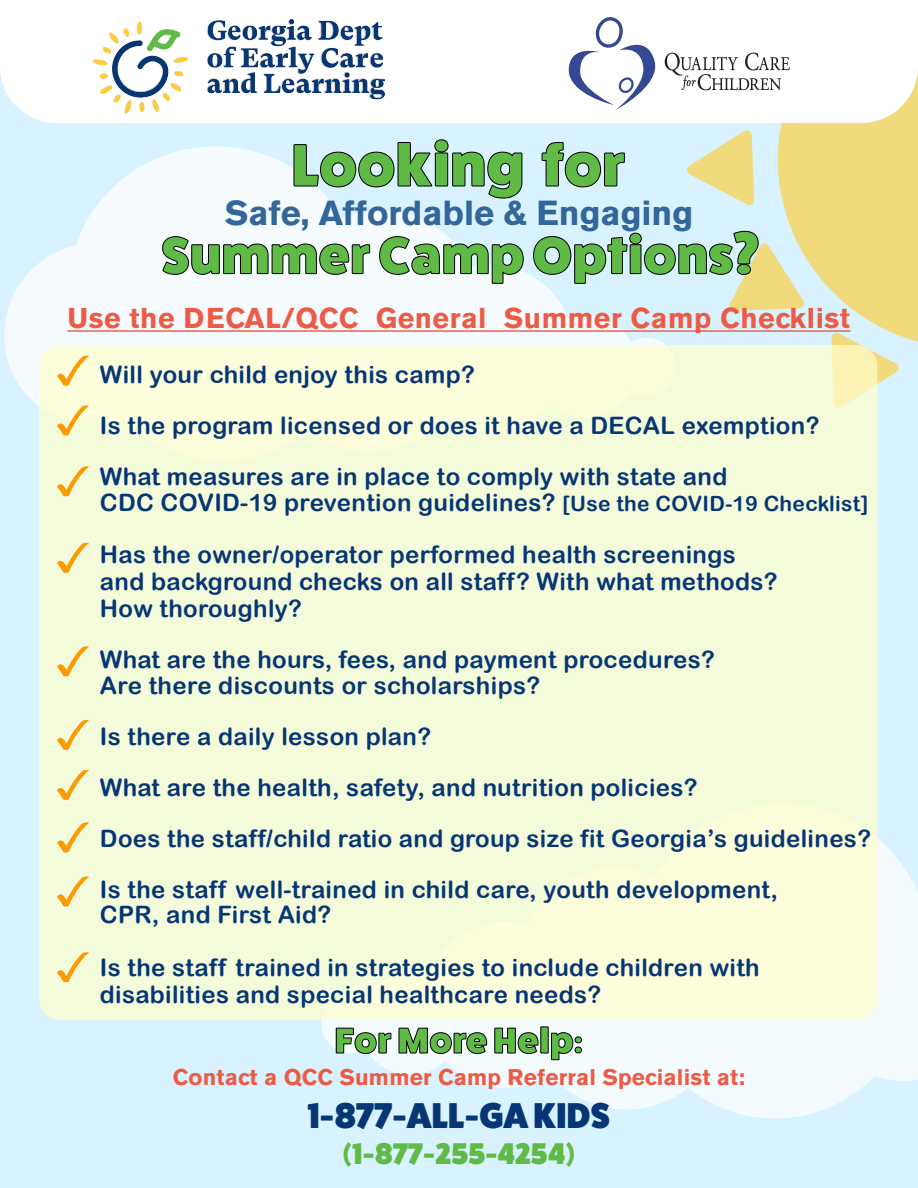
<style>
.page{position:relative;width:918px;height:1188px;background:#d9f2ff}
.page>*{position:absolute;margin:0;border:0;box-sizing:border-box;transform-origin:0 0}
.t1{font:800 60px "Fat Frank";letter-spacing:.01em;color:#60bb46}
.t2{font:800 52.5px "Fat Frank";letter-spacing:.01em;color:#60bb46}
.t3{font:800 36px "Fat Frank";letter-spacing:.01em;color:#073674}
.t4{font:800 36px "Fat Frank";letter-spacing:.02em;color:#60bb46}
.t5{font:700 34.5px "Akzidenz Grotesk BE";color:#369}
.t6{font:800 30px "Fat Frank";letter-spacing:.01em;color:#60bb46}
.t7{font:700 28.5px "Akzidenz Grotesk BE";letter-spacing:.02em;color:#ed5b45}
.t8{font:24px/51px "Arial Rounded MT Bold";letter-spacing:.015em;color:#073674}
.t9{font:700 22.5px "Akzidenz Grotesk BE";letter-spacing:.01em;color:#ed5b45}
.s1{font-size:60px}
.s2{font-size:21px}
</style>
<div class="page">
<svg style="left:4px;top:146px;width:662px;height:259px;fill:#f5fbff"></svg>
<svg style="left:321px;top:803px;width:597px;height:315px;fill:#f4fbff"></svg>
<svg style="left:777px;top:123px;width:141px;height:219px;background:#eddd8e"></svg>
<svg style="left:687px;top:130px;width:67px;height:75px"></svg>
<svg style="left:831px;top:331px;width:69px;height:78px"></svg>
<div style="left:0;top:0;width:918px;height:123px;background:#fff"></div>
<div style="left:39px;top:345px;width:838px;height:675px;background:#f3fbdb;border-radius:22px"></div>
<svg style="left:569px;top:17px;width:226px;height:93px;background:#e7e8ee"></svg>
<img style="left:93px;top:20px;width:291px;height:93px">
<svg style="left:293px;top:139px;width:230px;height:63px"></svg>
<svg style="left:541px;top:142px;width:84px;height:46px"></svg>
<svg style="left:162px;top:236px;width:208px;height:39px;background:#d6dbdf"></svg>
<svg style="left:379px;top:236px;width:145px;height:48px"></svg>
<svg style="left:533px;top:231px;width:273px;height:80px"></svg>
<hr style="left:67px;top:330px;width:784px;height:2px;background:#ed5b45">
<svg style="left:336px;top:1028px;width:55px;height:26px"></svg>
<svg style="left:399px;top:1028px;width:88px;height:26px;background:#c9ced2"></svg>
<svg style="left:494px;top:1028px;width:44px;height:26px"></svg>
<div style="left:541px;top:1027px;width:7px;height:26px;border:1px solid #000"></div>
<svg style="left:551px;top:1032px;width:31px;height:28px"></svg>
<svg style="left:57px;top:356px;width:32px;height:30px"></svg>
<svg style="left:57px;top:405px;width:32px;height:30px"></svg>
<svg style="left:57px;top:466px;width:32px;height:30px"></svg>
<svg style="left:57px;top:543px;width:32px;height:30px"></svg>
<svg style="left:57px;top:646px;width:32px;height:30px"></svg>
<svg style="left:57px;top:720px;width:32px;height:30px"></svg>
<svg style="left:57px;top:770px;width:32px;height:30px"></svg>
<svg style="left:57px;top:822px;width:32px;height:30px"></svg>
<svg style="left:57px;top:876px;width:32px;height:30px"></svg>
<svg style="left:57px;top:952px;width:32px;height:30px"></svg>
<h1 class="t1" style="left:292px;top:132px;width:335px">Looking for</h1>
<h3 class="t5" style="left:225px;top:193px;width:470px">Safe, Affordable &amp; Engaging</h3>
<h2 class="t2" style="left:162px;top:226px;width:599px">Summer Camp Options<span class="s1">?</span></h2>
<p class="t7" style="left:67px;top:302px;width:784px">Use the DECAL/QCC General Summer Camp Checklist</p>
<p class="t8" style="left:100px;top:349px;width:721px">Will your child enjoy this camp?<br>Is the program licensed or does it have a DECAL exemption?<br>What measures are in place to comply with state and</p>
<p class="t8" style="left:100px;top:476px;width:770px;line-height:52.5px">CDC COVID-19 prevention guidelines? <span class="s2">[Use the COVID-19 Checklist]<br></span>Has the owner/operator performed health screenings</p>
<p class="t8" style="left:100px;top:568px;width:679px;line-height:27px">and background checks on all staff? With what methods?<br>How thoroughly?</p>
<p class="t8" style="left:100px;top:647px;width:617px;line-height:25.5px">What are the hours, fees, and payment procedures?<br>Are there discounts or scholarships?</p>
<p class="t8" style="left:100px;top:710px;width:773px">Is there a daily lesson plan?<br>What are the health, safety, and nutrition policies?<br>Does the staff/child ratio and group size fit Georgia’s guidelines?<br>Is the staff well-trained in child care, youth development,</p>
<p class="t8" style="left:100px;top:888px;width:661px;line-height:52.5px">CPR, and First Aid?<br>Is the staff trained in strategies to include children with</p>
<p class="t8" style="left:100px;top:968px;width:503px">disabilities and special healthcare needs?</p>
<h3 class="t4" style="left:335px;top:1020px;width:249px">For More Help:</h3>
<p class="t9" style="left:173px;top:1064px;width:574px">Contact a QCC Summer Camp Referral Specialist at:</p>
<h3 class="t3" style="left:308px;top:1095px;width:304px">1-877-ALL-GA KIDS</h3>
<p class="t6" style="left:343px;top:1136px;width:233px">(1-877-255-4254)</p>
</div>
